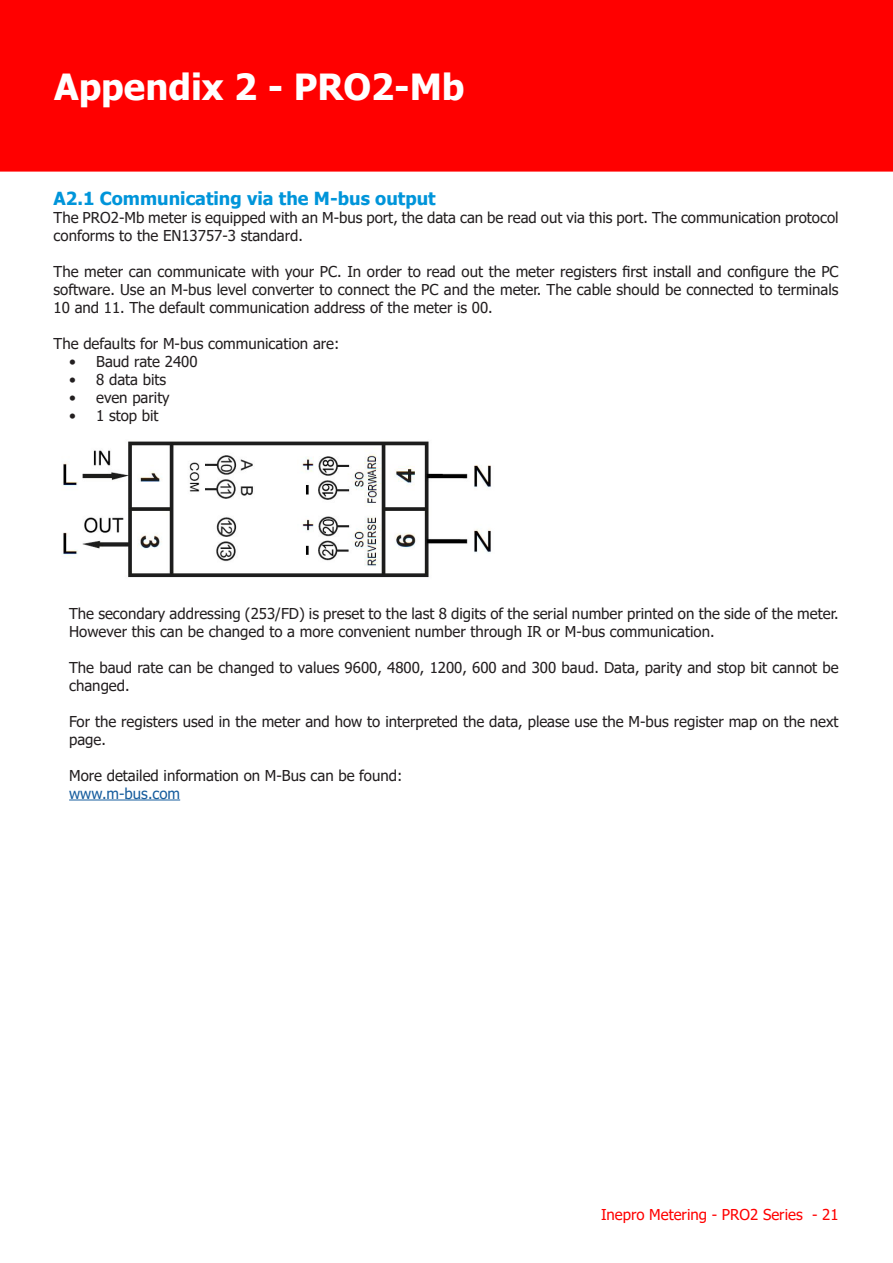
<style>
.page{position:relative;width:893px;height:1263px;background:#fff}
.page>*{position:absolute;margin:0;border:0;box-sizing:border-box;transform-origin:0 0}
.HHHH{font:700 36px "Tahoma";color:#fff}
.Alinea{font:700 18px "Tahoma";color:#0095da}
.t1{font:15px/18px "Tahoma";color:#231f20}
.t2{font:15px "Tahoma";color:#f00}
.t3{font:15px "Tahoma";color:#175d9e}
</style>
<div class="page">
<hr style="left:69px;top:799px;width:111px;height:1px;background:#175d9e">
<div style="left:0;top:0;width:893px;height:172px;background:#f00"></div>
<svg style="left:0;top:0;width:1px;height:171px"></svg>
<img style="left:62px;top:441px;width:429px;height:137px">
<p class="HHHH" style="left:54px;top:61px;width:412px">Appendix 2 - PRO2-Mb</p>
<p class="Alinea" style="left:54px;top:185px;width:384px">A2.1 Communicating via the M-bus output</p>
<p class="t1" style="left:54px;top:209px;width:786px">The PRO2-Mb meter is equipped with an M-bus port, the data can be read out via this port. The communication protocol conforms to the EN13757-3 standard.</p>
<p class="t1" style="left:54px;top:263px;width:786px;text-align:justify">The meter can communicate with your PC. In order to read out the meter registers first install and configure the PC software. Use an M-bus level converter to connect the PC and the meter. The cable should be connected to terminals 10 and 11. The default communication address of the meter is 00.</p>
<p class="t1" style="left:54px;top:335px;width:287px">The defaults for M-bus communication are:</p>
<p class="t1" style="left:69px;top:353px;width:130px">• Baud rate 2400</p>
<p class="t1" style="left:69px;top:371px;width:99px">• 8 data bits</p>
<p class="t1" style="left:69px;top:389px;width:102px">• even parity</p>
<p class="t1" style="left:69px;top:407px;width:91px">• 1 stop bit</p>
<p class="t1" style="left:69px;top:605px;width:771px">The secondary addressing (253/FD) is preset to the last 8 digits of the serial number printed on the side of the meter.<br>However this can be changed to a more convenient number through IR or M-bus communication.</p>
<p class="t1" style="left:69px;top:659px;width:771px">The baud rate can be changed to values 9600, 4800, 1200, 600 and 300 baud. Data, parity and stop bit cannot be changed.</p>
<p class="t1" style="left:69px;top:713px;width:771px">For the registers used in the meter and how to interpreted the data, please use the M-bus register map on the next page.</p>
<p class="t1" style="left:69px;top:767px;width:335px">More detailed information on M-Bus can be found:</p>
<p class="t3" style="left:69px;top:783px;width:113px">www.m-bus.com</p>
<p class="t2" style="left:601px;top:1205px;width:239px">Inepro Metering - PRO2 Series - 21</p>
</div>
